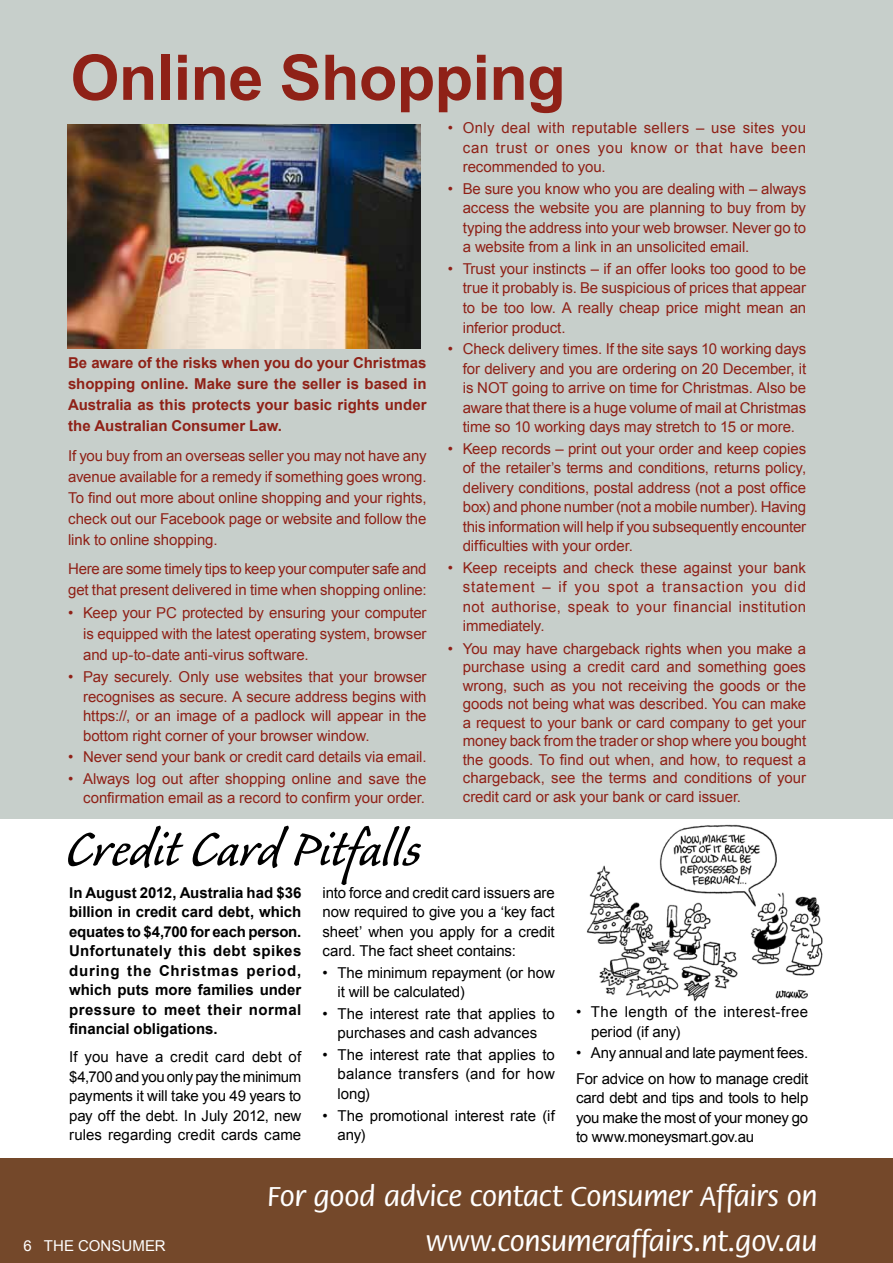
<style>
.page{position:relative;width:893px;height:1263px;background:#fff}
.page>*{position:absolute;margin:0;border:0;box-sizing:border-box;transform-origin:0 0}
.t1{font:63px "Caliban Std";color:#000}
.t2{font:700 63px "Arial";letter-spacing:-.01em;color:#8f2117}
.t3{font:500 30px "Flora Std";letter-spacing:-.02em;color:#fff}
.t4{font:15px/19.5px "Arial";letter-spacing:-.005em;color:#8f2117;text-align:justify}
.t5{font:15px/19.5px "Arial";letter-spacing:-.005em;color:#000;text-align:justify}
.t6{font:700 15px/19.5px "Arial";color:#000;text-align:justify}
.t7{font:700 15px/21px "Arial";color:#8f2117;text-align:justify}
.t8{font:15px/19.5px "Arial";letter-spacing:.025em;color:#000}
.t9{font:15px "Arial";color:#fff}
</style>
<div class="page">
<div style="left:0;top:1159px;width:893px;height:104px;background:#74482a"></div>
<div style="left:0;top:0;width:892px;height:818px;background:#c7cfcb"></div>
<img style="left:68px;top:124px;width:352px;height:225px">
<img style="left:586px;top:824px;width:237px;height:178px">
<h1 class="t2" style="left:70px;top:42px;width:497px">Online Shopping</h1>
<p class="t7" style="left:68px;top:352px;width:360px">Be aware of the risks when you do your Christmas shopping online. Make sure the seller is based in Australia as this protects your basic rights under the Australian Consumer Law.</p>
<p class="t4" style="left:68px;top:445px;width:360px;line-height:21px">If you buy from an overseas seller you may not have any avenue available for a remedy if something goes wrong.<br>To find out more about online shopping and your rights, check out our Facebook page or website and follow the link to online shopping.</p>
<p class="t4" style="left:68px;top:559px;width:360px;line-height:21px">Here are some timely tips to keep your computer safe and get that present delivered in time when shopping online:</p>
<p class="t4" style="left:83px;top:603px;width:345px;line-height:21px;text-indent:-15px">• Keep your PC protected by ensuring your computer is equipped with the latest operating system, browser and up-to-date anti-virus software.</p>
<p class="t4" style="left:83px;top:667px;width:345px;text-indent:-15px">• Pay securely. Only use websites that your browser recognises as secure. A secure address begins with https://, or an image of a padlock will appear in the bottom right corner of your browser window.</p>
<p class="t4" style="left:68px;top:747px;width:360px">• Never send your bank or credit card details via email.</p>
<p class="t4" style="left:68px;top:769px;width:360px;text-align:right">• Always log out after shopping online and save the confirmation email as a record to confirm your order.</p>
<p class="t4" style="left:463px;top:118px;width:345px;text-indent:-15px">• Only deal with reputable sellers – use sites you can trust or ones you know or that have been recommended to you.</p>
<p class="t4" style="left:463px;top:179px;width:345px;text-indent:-15px">• Be sure you know who you are dealing with – always access the website you are planning to buy from by typing the address into your web browser. Never go to a website from a link in an unsolicited email.</p>
<p class="t4" style="left:463px;top:259px;width:345px;text-indent:-15px">• Trust your instincts – if an offer looks too good to be true it probably is. Be suspicious of prices that appear to be too low. A really cheap price might mean an inferior product.</p>
<p class="t4" style="left:463px;top:339px;width:345px;text-indent:-15px">• Check delivery times. If the site says 10 working days for delivery and you are ordering on 20 December, it is NOT going to arrive on time for Christmas. Also be aware that there is a huge volume of mail at Christmas time so 10 working days may stretch to 15 or more.</p>
<p class="t4" style="left:463px;top:439px;width:345px;text-indent:-15px">• Keep records – print out your order and keep copies of the retailer’s terms and conditions, returns policy, delivery conditions, postal address (not a post office box) and phone number (not a mobile number). Having this information will help if you subsequently encounter difficulties with your order.</p>
<p class="t4" style="left:463px;top:558px;width:345px;text-indent:-15px">• Keep receipts and check these against your bank statement – if you spot a transaction you did not authorise, speak to your financial institution immediately.</p>
<p class="t4" style="left:463px;top:639px;width:345px;line-height:18.5px;text-indent:-15px">• You may have chargeback rights when you make a purchase using a credit card and something goes wrong, such as you not receiving the goods or the goods not being what was described. You can make a request to your bank or card company to get your money back from the trader or shop where you bought the goods. To find out when, and how, to request a chargeback, see the terms and conditions of your credit card or ask your bank or card issuer.</p>
<h1 class="t1" style="left:66px;top:818px;width:357px">Credit Card Pitfalls</h1>
<p class="t6" style="left:69px;top:883px;width:234px">In August 2012, Australia had $36 billion in credit card debt, which equates to $4,700 for each person.<br>Unfortunately this debt spikes during the Christmas period, which puts more families under pressure to meet their normal financial obligations.</p>
<p class="t5" style="left:69px;top:1047px;width:234px">If you have a credit card debt of $4,700 and you only pay the minimum payments it will take you 49 years to pay off the debt. In July 2012, new rules regarding credit cards came</p>
<p class="t5" style="left:323px;top:883px;width:234px">into force and credit card issuers are now required to give you a ‘key fact sheet’ when you apply for a credit card. The fact sheet contains:</p>
<p class="t5" style="left:338px;top:963px;width:219px;text-indent:-15px">• The minimum repayment (or how it will be calculated)</p>
<p class="t5" style="left:323px;top:1004px;width:234px;text-align:center">• The interest rate that applies to purchases and cash advances</p>
<p class="t5" style="left:338px;top:1045px;width:219px;text-indent:-15px">• The interest rate that applies to balance transfers (and for how long)</p>
<p class="t5" style="left:338px;top:1105px;width:219px;text-indent:-15px">• The promotional interest rate (if any)</p>
<p class="t8" style="left:591px;top:1002px;width:219px;text-indent:-15px">• The length of the interest-free period (if any)</p>
<p class="t5" style="left:576px;top:1040px;width:234px;line-height:25.8px">• Any annual and late payment fees.<br>For advice on how to manage credit</p>
<p class="t5" style="left:576px;top:1088px;width:234px">card debt and tips and tools to help you make the most of your money go to www.moneysmart.gov.au</p>
<h2 class="t3" style="left:267px;top:1180px;width:552px">For good advice contact Consumer Affairs on</h2>
<p class="t9" style="left:23px;top:1237px;width:144px">6 THE CONSUMER</p>
<h2 class="t3" style="left:426px;top:1225px;width:393px">www.consumeraffairs.nt.gov.au</h2>
</div>
